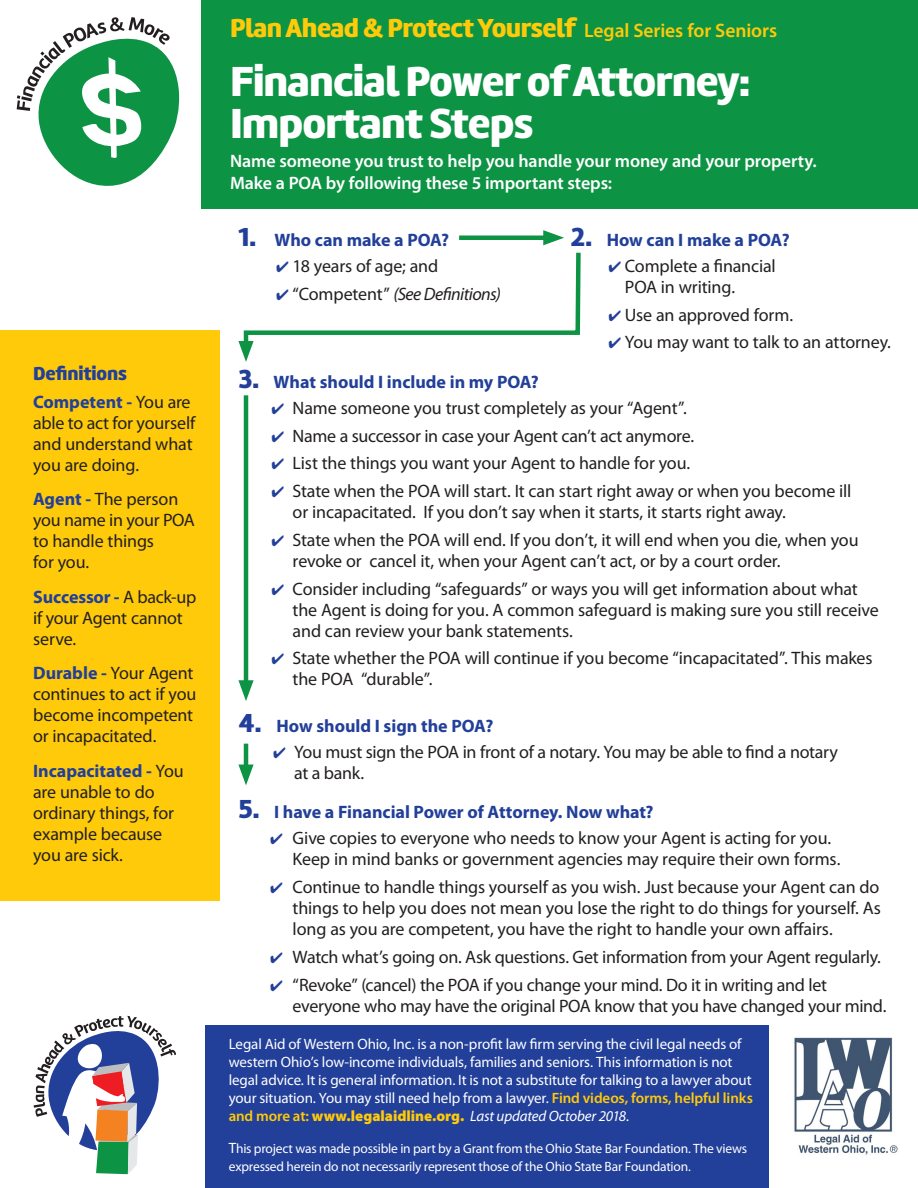
<style>
.page{position:relative;width:918px;height:1188px;background:#fff}
.page>*{position:absolute;margin:0;border:0;box-sizing:border-box;transform-origin:0 0}
.t1{font:900 43.5px/42px "Marine";letter-spacing:-.02em;color:#fff}
.t2{font:900 27px "Marine";letter-spacing:-.02em;color:#feca0a}
.Before_paragraph{font:900 19.5px "Marine";letter-spacing:-.01em;color:#223f99}
.Before_paragraph-2{font:18px/21px "Myriad Pro";letter-spacing:-.01em;color:#231f20}
.Before_paragraph-3{font:700 18px "Myriad Pro";color:#223f99}
.t3{font:600 18px/22.5px "Myriad Pro";letter-spacing:-.005em;color:#fff}
.Before_paragraph-4{font:italic 18px "Myriad Pro";letter-spacing:-.03em;color:#231f20}
.Before_paragraph-5{font:15px/18px "Myriad Pro";letter-spacing:-.01em;color:#fff}
.Before_paragraph-6{font:13.5px/18px "Myriad Pro";letter-spacing:-.015em;color:#fff}
.s1{font-weight:700;color:#223f99}
.s2{font-family:"Myriad Pro";font-weight:600;font-size:19.5px}
.s3{font-family:"Marine";font-weight:900;font-size:27px}
.s4{color:#223f99}
.s5{font-style:normal}
.s6{font-weight:600;color:#feca0a}
.s7{font-weight:900;color:#feca0a}
.s8{font-style:italic}
.s9{font-size:15px}
</style>
<div class="page">
<div style="left:202px;top:0;width:716px;height:209px;background:#0d9344"></div>
<div style="left:0;top:331px;width:220px;height:570px;background:#feca0a"></div>
<svg style="left:17px;top:17px;width:162px;height:169px"></svg>
<svg style="left:34px;top:1016px;width:142px;height:158px"></svg>
<img style="left:794px;top:1037px;width:104px;height:118px">
<svg style="left:238px;top:230px;width:343px;height:132px"></svg>
<hr style="left:244px;top:395px;width:4px;height:294px;background:#0d9344">
<svg style="left:238px;top:680px;width:16px;height:21px"></svg>
<hr style="left:244px;top:744px;width:4px;height:29px;background:#0d9344">
<svg style="left:238px;top:765px;width:16px;height:20px"></svg>
<div style="left:206px;top:1026px;width:563px;height:162px;background:#223f99"></div>
<p class="Before_paragraph" style="left:33px;top:360px;width:95px">Definitions</p>
<p class="Before_paragraph-2" style="left:33px;top:391px;width:164px"><span class="s1">Competent -</span> You are able to act for yourself and understand what you are doing.</p>
<p class="Before_paragraph-2" style="left:33px;top:488px;width:163px"><span class="s1">Agent -</span> The person you name in your POA to handle things<br>for you.</p>
<p class="Before_paragraph-2" style="left:33px;top:586px;width:165px"><span class="s1">Successor -</span> A back-up if your Agent cannot serve.</p>
<p class="Before_paragraph-2" style="left:33px;top:662px;width:165px"><span class="s1">Durable -</span> Your Agent continues to act if you become incompetent or incapacitated.</p>
<p class="Before_paragraph-2" style="left:33px;top:760px;width:152px"><span class="s1">Incapacitated -</span> You are unable to do ordinary things, for example because you are sick.</p>
<p class="t2" style="left:230px;top:11px;width:549px">Plan Ahead &amp; Protect Yourself <span class="s2">Legal Series for Seniors</span></p>
<p class="t1" style="left:230px;top:60px;width:522px">Financial Power of Attorney:<br>Important Steps</p>
<p class="t3" style="left:230px;top:149px;width:588px">Name someone you trust to help you handle your money and your property.<br>Make a POA by following these 5 important steps:</p>
<p class="Before_paragraph-3" style="left:239px;top:228px;width:212px"><span class="s3">1.</span> Who can make a POA?</p>
<p class="Before_paragraph-2" style="left:276px;top:255px;width:164px"><span class="s4">✔</span> 18 years of age; and</p>
<p class="Before_paragraph-4" style="left:276px;top:282px;width:226px"><span class="s4">✔</span> <span class="s5">“Competent”</span> (See Definitions)</p>
<p class="Before_paragraph-3" style="left:571px;top:228px;width:220px"><span class="s3">2.</span> How can I make a POA?</p>
<p class="Before_paragraph-2" style="left:625px;top:255px;width:152px;text-indent:-16px"><span class="s4">✔</span> Complete a financial<br>POA in writing.</p>
<p class="Before_paragraph-2" style="left:608px;top:304px;width:186px"><span class="s4">✔</span> Use an approved form.</p>
<p class="Before_paragraph-2" style="left:608px;top:331px;width:284px"><span class="s4">✔</span> You may want to talk to an attorney.</p>
<p class="Before_paragraph-3" style="left:239px;top:370px;width:302px"><span class="s3">3.</span> What should I include in my POA?</p>
<p class="Before_paragraph-2" style="left:272px;top:397px;width:417px"><span class="s4">✔</span> Name someone you trust completely as your “Agent”.</p>
<p class="Before_paragraph-2" style="left:272px;top:425px;width:424px"><span class="s4">✔</span> Name a successor in case your Agent can’t act anymore.</p>
<p class="Before_paragraph-2" style="left:272px;top:453px;width:420px"><span class="s4">✔</span> List the things you want your Agent to handle for you.</p>
<p class="Before_paragraph-2" style="left:293px;top:480px;width:560px;text-indent:-21px"><span class="s4">✔</span> State when the POA will start. It can start right away or when you become ill or incapacitated. If you don’t say when it starts, it starts right away.</p>
<p class="Before_paragraph-2" style="left:293px;top:529px;width:568px;text-indent:-21px"><span class="s4">✔</span> State when the POA will end. If you don’t, it will end when you die, when you revoke or cancel it, when your Agent can’t act, or by a court order.</p>
<p class="Before_paragraph-2" style="left:293px;top:578px;width:588px;text-indent:-21px"><span class="s4">✔</span> Consider including “safeguards” or ways you will get information about what the Agent is doing for you. A common safeguard is making sure you still receive and can review your bank statements.</p>
<p class="Before_paragraph-2" style="left:293px;top:648px;width:581px;text-indent:-21px"><span class="s4">✔</span> State whether the POA will continue if you become “incapacitated”. This makes the POA “durable”.</p>
<p class="Before_paragraph-3" style="left:239px;top:714px;width:256px"><span class="s3">4.</span> How should I sign the POA?</p>
<p class="Before_paragraph-2" style="left:294px;top:741px;width:545px;text-indent:-21px"><span class="s4">✔</span> You must sign the POA in front of a notary. You may be able to find a notary at a bank.</p>
<p class="Before_paragraph-3" style="left:239px;top:801px;width:416px"><span class="s3">5.</span> I have a Financial Power of Attorney. Now what?</p>
<p class="Before_paragraph-2" style="left:293px;top:828px;width:549px;text-indent:-22px"><span class="s4">✔</span> Give copies to everyone who needs to know your Agent is acting for you.<br>Keep in mind banks or government agencies may require their own forms.</p>
<p class="Before_paragraph-2" style="left:293px;top:876px;width:590px;text-align:justify;text-indent:-22px"><span class="s4">✔</span> Continue to handle things yourself as you wish. Just because your Agent can do things to help you does not mean you lose the right to do things for yourself. As long as you are competent, you have the right to handle your own affairs.</p>
<p class="Before_paragraph-2" style="left:270px;top:946px;width:612px"><span class="s4">✔</span> Watch what’s going on. Ask questions. Get information from your Agent regularly.</p>
<p class="Before_paragraph-2" style="left:293px;top:974px;width:595px;text-indent:-22px"><span class="s4">✔</span> “Revoke” (cancel) the POA if you change your mind. Do it in writing and let everyone who may have the original POA know that you have changed your mind.</p>
<p class="Before_paragraph-5" style="left:229px;top:1035px;width:526px">Legal Aid of Western Ohio, Inc. is a non-profit law firm serving the civil legal needs of western Ohio’s low-income individuals, families and seniors. This information is not legal advice. It is general information. It is not a substitute for talking to a lawyer about your situation. You may still need help from a lawyer. <span class="s6">Find videos, forms, helpful links and more at:</span> <span class="s7">www.legalaidline.org.</span> <span class="s8">Last updated October 2018.</span></p>
<p class="Before_paragraph-6" style="left:229px;top:1139px;width:520px"><span class="s9">T</span>his project was made possible in part by a Grant from the Ohio State Bar Foundation. The views expressed herein do not necessarily represent those of the Ohio State Bar Foundation.</p>
</div>
